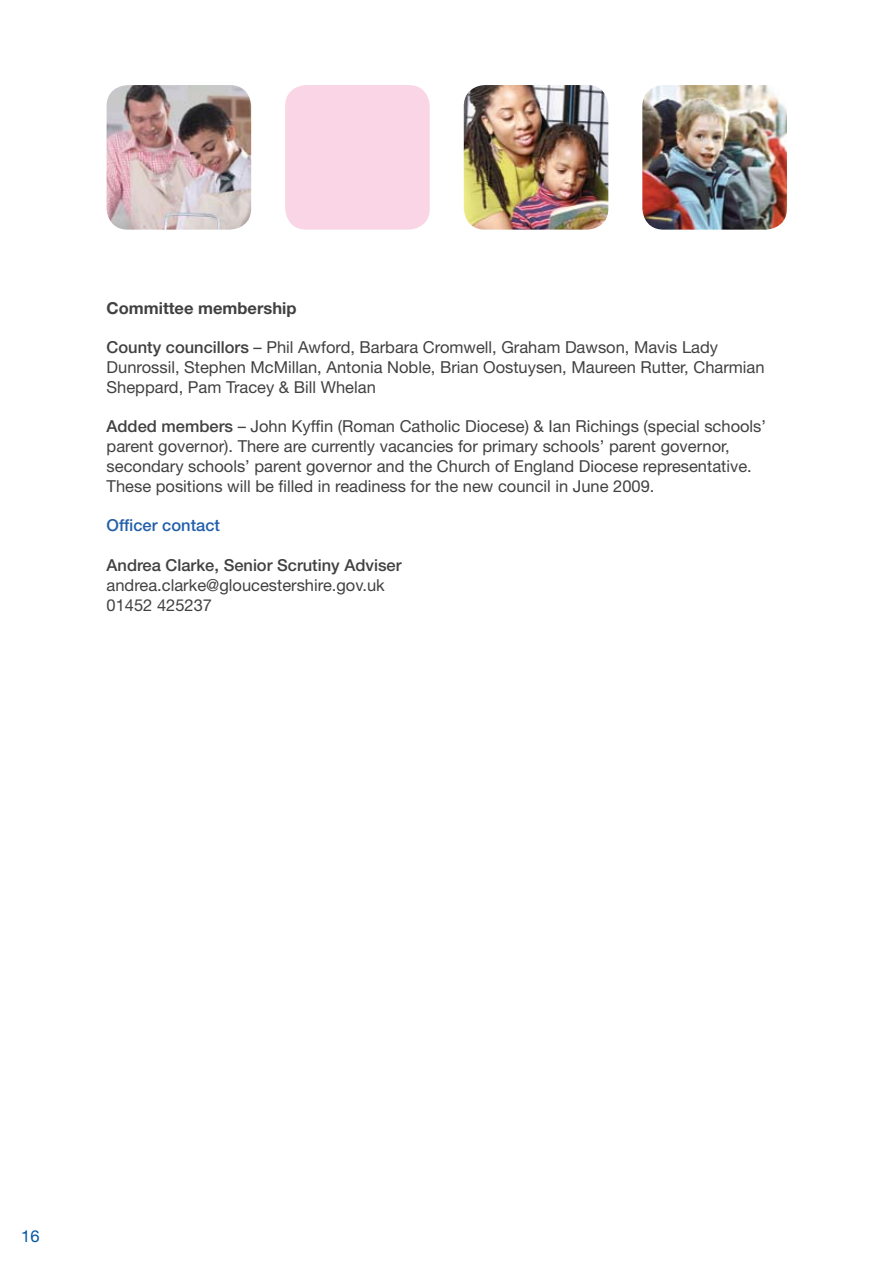
<style>
.page{position:relative;width:893px;height:1263px;background:#fff}
.page>*{position:absolute;margin:0;border:0;box-sizing:border-box;transform-origin:0 0}
.t1{font:16.5px/19.8px "Helvetica Neue";color:#414142}
.t2{font:500 16.5px "Helvetica Neue";color:#414142}
.t3{font:700 16.5px "Helvetica Neue";color:#414142}
.t4{font:500 16.5px "Helvetica Neue";color:#225faa}
.t5{font:16.5px "Helvetica Neue";color:#0055a4}
.s1{font-weight:500}
</style>
<div class="page">
<img style="left:107px;top:85px;width:144px;height:145px">
<div style="left:285px;top:85px;width:145px;height:145px;background:#fad5e5;border-radius:21px"></div>
<img style="left:464px;top:85px;width:144px;height:145px">
<img style="left:642px;top:85px;width:145px;height:145px">
<p class="t3" style="left:107px;top:298px;width:191px">Committee membership</p>
<p class="t1" style="left:107px;top:337px;width:660px"><span class="s1">County councillors</span> – Phil Awford, Barbara Cromwell, Graham Dawson, Mavis Lady<br>Dunrossil, Stephen McMillan, Antonia Noble, Brian Oostuysen, Maureen Rutter, Charmian<br>Sheppard, Pam Tracey &amp; Bill Whelan</p>
<p class="t1" style="left:107px;top:416px;width:661px"><span class="s1">Added members</span> – John Kyffin (Roman Catholic Diocese) &amp; Ian Richings (special schools’ parent governor). There are currently vacancies for primary schools’ parent governor, secondary schools’ parent governor and the Church of England Diocese representative.<br>These positions will be filled in readiness for the new council in June 2009.</p>
<p class="t4" style="left:107px;top:516px;width:115px">Officer contact</p>
<p class="t2" style="left:107px;top:555px;width:296px">Andrea Clarke, Senior Scrutiny Adviser</p>
<p class="t1" style="left:107px;top:575px;width:280px">andrea.clarke@gloucestershire.gov.uk<br>01452 425237</p>
<p class="t5" style="left:21px;top:1226px;width:20px">16</p>
</div>
